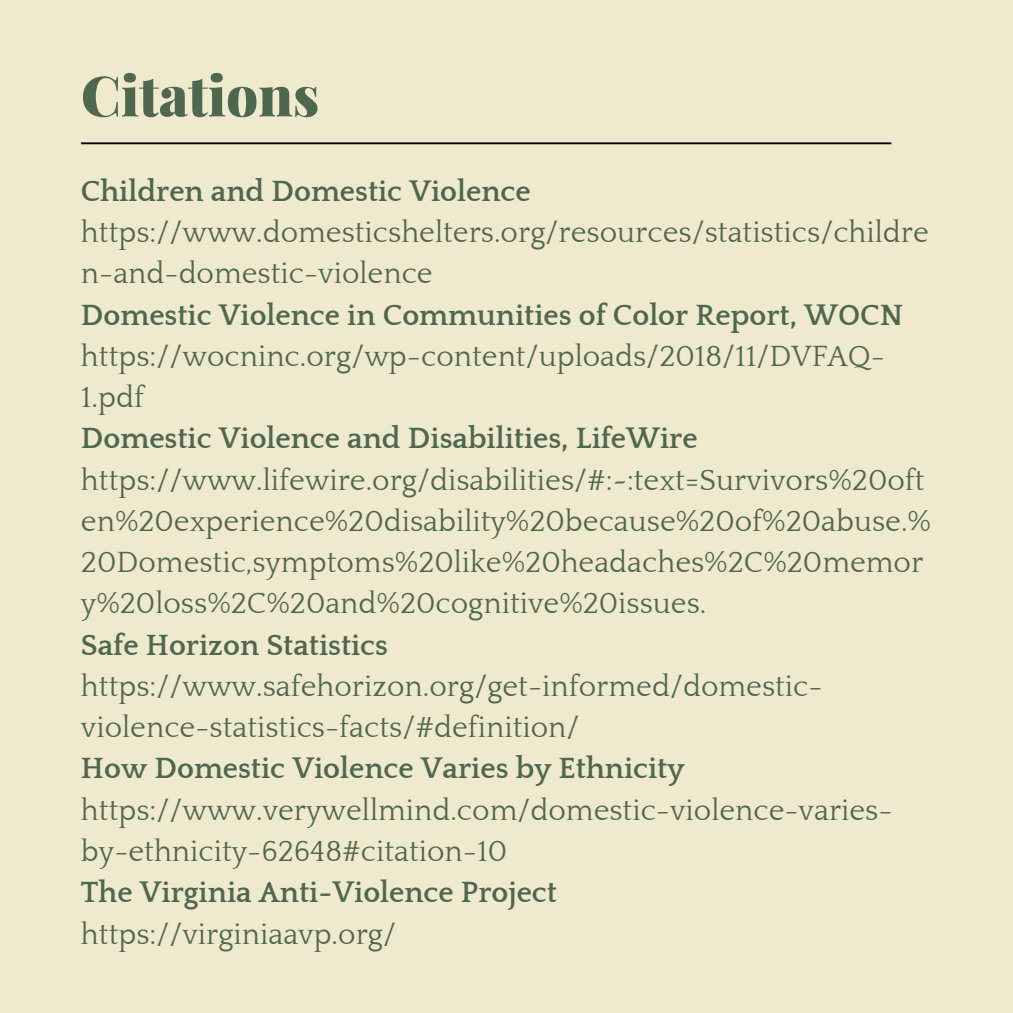
<style>
.page{position:relative;width:1013px;height:1013px;background:#fff}
.page>*{position:absolute;margin:0;border:0;box-sizing:border-box;transform-origin:0 0}
.t1{font:900 55.62px "Playfair Display";color:#4f674f}
.t2{font:30px/41.2px "Quattrocento";color:#4f674f}
.t3{font:700 30px "Quattrocento";color:#4f674f}
</style>
<div class="page">
<div style="left:0;top:0;width:1012px;height:1012px;background:#efe9ce"></div>
<hr style="left:81px;top:142px;width:810px;height:2px;background:#000">
<p class="t1" style="left:81px;top:56px;width:240px">Citations</p>
<p class="t3" style="left:81px;top:175px;width:451px">Children and Domestic Violence</p>
<p class="t2" style="left:81px;top:212px;width:849px">https://www.domesticshelters.org/resources/statistics/childre n-and-domestic-violence</p>
<p class="t3" style="left:81px;top:299px;width:823px">Domestic Violence in Communities of Color Report, WOCN</p>
<p class="t2" style="left:81px;top:336px;width:805px">https://wocninc.org/wp-content/uploads/2018/11/DVFAQ-<br>1.pdf</p>
<p class="t3" style="left:81px;top:423px;width:618px">Domestic Violence and Disabilities, LifeWire</p>
<p class="t2" style="left:81px;top:460px;width:851px">https://www.lifewire.org/disabilities/#:~:text=Survivors%20oft en%20experience%20disability%20because%20of%20abuse.% 20Domestic,symptoms%20like%20headaches%2C%20memor y%20loss%2C%20and%20cognitive%20issues.</p>
<p class="t3" style="left:81px;top:629px;width:308px">Safe Horizon Statistics</p>
<p class="t2" style="left:81px;top:666px;width:743px">https://www.safehorizon.org/get-informed/domestic&shy;violence-statistics-facts/#definition/</p>
<p class="t3" style="left:81px;top:753px;width:605px">How Domestic Violence Varies by Ethnicity</p>
<p class="t2" style="left:81px;top:790px;width:813px">https://www.verywellmind.com/domestic-violence-varies&shy;by-ethnicity-62648#citation-10</p>
<p class="t3" style="left:81px;top:876px;width:477px">The Virginia Anti-Violence Project</p>
<p class="t2" style="left:81px;top:914px;width:317px">https://virginiaavp.org/</p>
</div>
